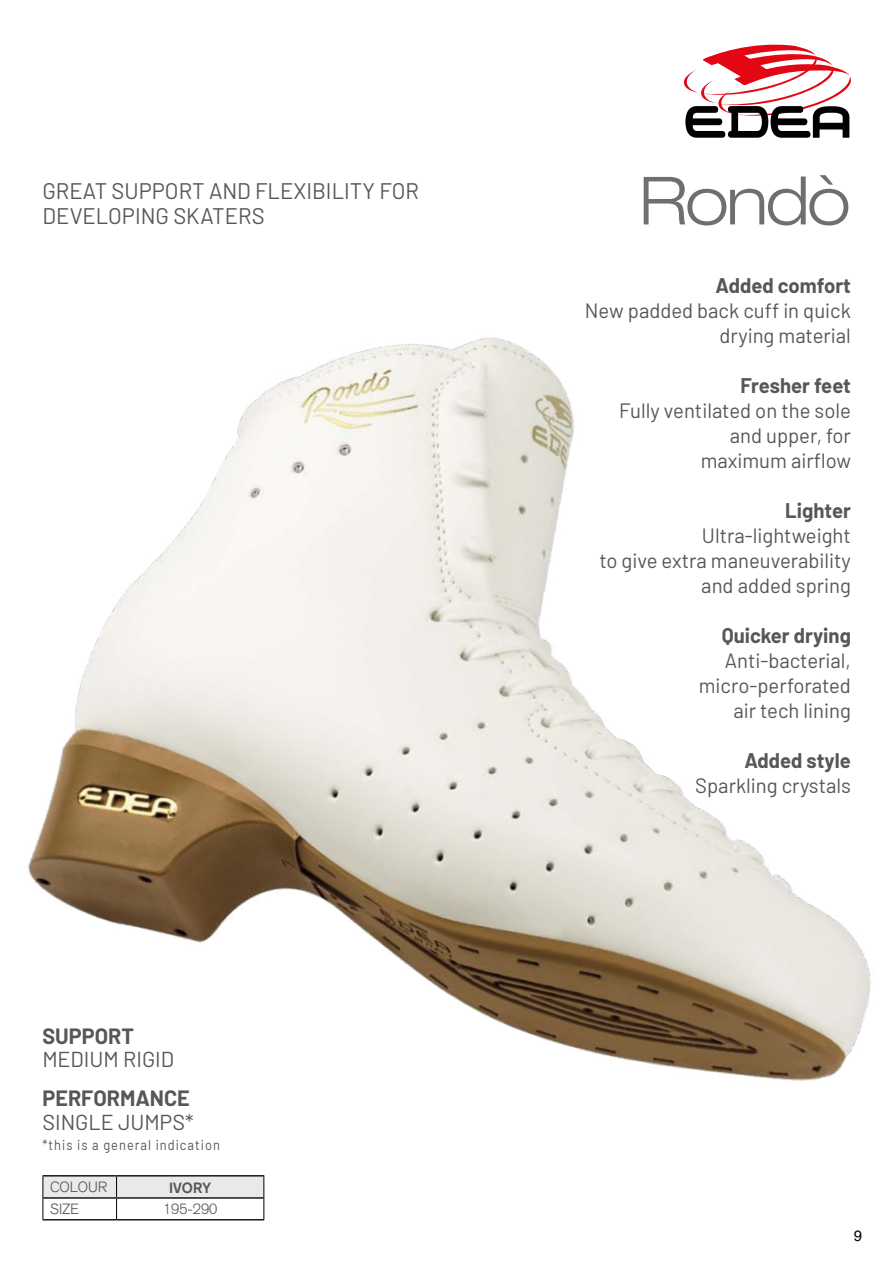
<style>
.page{position:relative;width:893px;height:1263px;background:#fff}
.page>*{position:absolute;margin:0;border:0;box-sizing:border-box;transform-origin:0 0}
.t1{font:300 expanded 66.6px "Helvetica Neue";letter-spacing:-.04em;color:#706f6f}
.t2{font:22.5px/25px "Barlow";color:#575756}
.t3{font:21.6px "Barlow";color:#575756}
.t4{font:700 21.6px "Barlow";color:#575756}
.t5{font:20.7px/25px "Barlow";color:#575756;text-align:right}
.t6{font:700 20.7px "Barlow";color:#575756}
.t7{font:15px "Helvetica";color:#000}
.t8{font:300 14.55px "Akzidenz Grotesk";color:#575756}
.t9{font:700 14.55px "Akzidenz Grotesk";color:#575756}
.t10{font:14.4px "Barlow";letter-spacing:.08em;color:#575756;scale:.89 1}
</style>
<div class="page">
<img style="left:28px;top:337px;width:843px;height:884px">
<svg style="left:683px;top:44px;width:168px;height:94px"></svg>
<hr style="left:43px;top:1175px;width:74px;height:1px;background:#000">
<hr style="left:117px;top:1175px;width:147px;height:1px;background:#000">
<svg style="left:43px;top:1176px;width:221px;height:44px"></svg>
<p class="t2" style="left:43px;top:178px;width:378px">GREAT SUPPORT AND FLEXIBILITY FOR<br>DEVELOPING SKATERS</p>
<p class="t4" style="left:43px;top:1022px;width:93px">SUPPORT</p>
<p class="t3" style="left:43px;top:1046px;width:133px">MEDIUM RIGID</p>
<p class="t4" style="left:43px;top:1085px;width:149px">PERFORMANCE</p>
<p class="t3" style="left:43px;top:1109px;width:153px">SINGLE JUMPS*</p>
<p class="t10" style="left:43px;top:1135px;width:201px">*this is a general indication</p>
<p class="t8" style="left:50px;top:1179px;width:58px">COLOUR</p>
<p class="t9" style="left:169px;top:1179px;width:44px">IVORY</p>
<p class="t8" style="left:50px;top:1201px;width:31px">SIZE</p>
<p class="t8" style="left:163px;top:1201px;width:56px">195-290</p>
<h1 class="t1" style="left:638px;top:161px;width:214px">Rondò</h1>
<p class="t6" style="left:716px;top:273px;width:137px">Added comfort</p>
<p class="t5" style="left:585px;top:297px;width:267px">New padded back cuff in quick drying material</p>
<p class="t6" style="left:740px;top:373px;width:112px">Fresher feet</p>
<p class="t5" style="left:619px;top:397px;width:233px">Fully ventilated on the sole and upper, for<br>maximum airflow</p>
<p class="t6" style="left:785px;top:498px;width:67px">Lighter</p>
<p class="t5" style="left:599px;top:523px;width:253px">Ultra-lightweight<br>to give extra maneuverability and added spring</p>
<p class="t6" style="left:722px;top:623px;width:131px">Quicker drying</p>
<p class="t5" style="left:699px;top:648px;width:154px">Anti-bacterial, micro-perforated air tech lining</p>
<p class="t6" style="left:744px;top:748px;width:108px">Added style</p>
<p class="t5" style="left:695px;top:773px;width:157px">Sparkling crystals</p>
<p class="t7" style="left:854px;top:1226px;width:10px">9</p>
</div>
